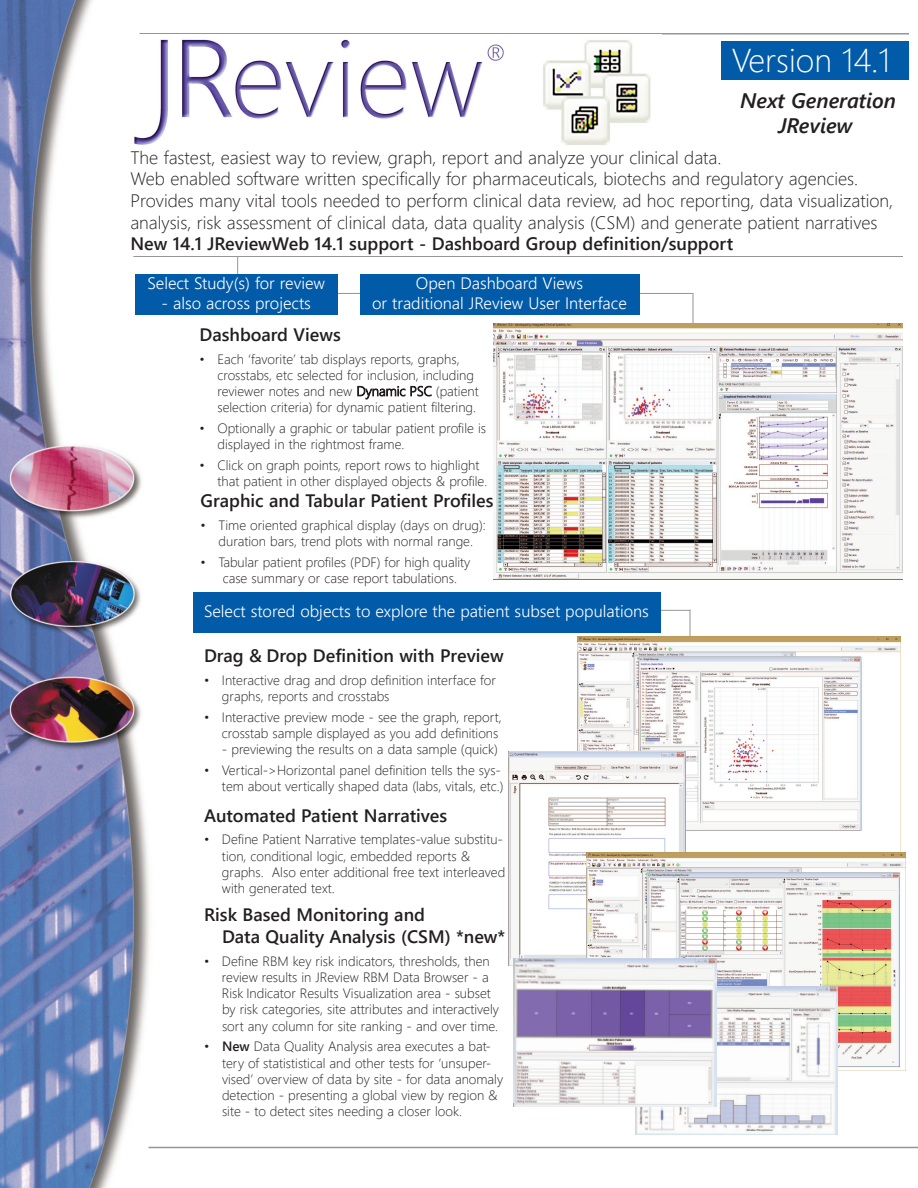
<style>
.page{position:relative;width:918px;height:1188px;background:#fff}
.page>*{position:absolute;margin:0;border:0;box-sizing:border-box;transform-origin:0 0}
.t1{font:300 33px "Segoe UI";color:#fff}
.t2{font:italic 600 21px/25.2px "Segoe UI";color:#231f20;text-align:center}
.t3{font:300 18px/21.6px "Segoe UI";color:#231f20}
.t4{font:600 18px/21.6px "Segoe UI";color:#231f20}
.t5{font:300 16.5px/19.8px "Segoe UI";color:#fff;text-align:center}
.t6{font:300 13.5px/16.2px "Segoe UI";color:#231f20}
.s1{font-weight:600}
</style>
<div class="page">
<img style="left:0;top:0;width:171px;height:1188px">
<div style="left:721px;top:41px;width:188px;height:39px;background:#015ba9"></div>
<hr style="left:148px;top:1147px;width:770px;height:1px;background:#939598">
<hr style="left:140px;top:33px;width:769px;height:1px;background:#939598">
<img style="left:127px;top:34px;width:524px;height:119px">
<hr style="left:134px;top:256px;width:769px;height:1px;background:#939598">
<svg style="left:338px;top:293px;width:22px;height:1px"></svg>
<hr style="left:592px;top:293px;width:101px;height:1px;background:#939598">
<hr style="left:693px;top:293px;width:1px;height:49px;background:#939598">
<hr style="left:595px;top:610px;width:95px;height:1px;background:#939598">
<hr style="left:690px;top:610px;width:1px;height:44px;background:#939598">
<svg style="left:237px;top:257px;width:1px;height:17px"></svg>
<div style="left:135px;top:274px;width:203px;height:41px;background:#015ba9"></div>
<div style="left:360px;top:274px;width:279px;height:41px;background:#015ba9"></div>
<img style="left:494px;top:323px;width:408px;height:256px">
<div style="left:194px;top:592px;width:467px;height:41px;background:#015ba9"></div>
<img style="left:577px;top:637px;width:324px;height:216px">
<img style="left:509px;top:752px;width:177px;height:214px">
<img style="left:586px;top:853px;width:319px;height:218px">
<img style="left:635px;top:987px;width:203px;height:148px">
<img style="left:514px;top:958px;width:203px;height:149px">
<h1 class="t1" style="left:732px;top:36px;width:160px">Version 14.1</h1>
<h2 class="t2" style="left:740px;top:86px;width:157px">Next Generation<br>JReview</h2>
<p class="t3" style="left:130px;top:146px;width:764px">The fastest, easiest way to review, graph, report and analyze your clinical data.<br>Web enabled software written specifically for pharmaceuticals, biotechs and regulatory agencies.<br>Provides many vital tools needed to perform clinical data review, ad hoc reporting, data visualization, analysis, risk assessment of clinical data, data quality analysis (CSM) and generate patient narratives</p>
<h3 class="t4" style="left:130px;top:232px;width:604px">New 14.1 JReviewWeb 14.1 support - Dashboard Group definition/support</h3>
<p class="t5" style="left:147px;top:272px;width:179px">Select Study(s) for review</p>
<p class="t5" style="left:162px;top:292px;width:151px">- also across projects</p>
<p class="t5" style="left:372px;top:272px;width:256px">Open Dashboard Views<br>or traditional JReview User Interface</p>
<h3 class="t4" style="left:200px;top:323px;width:143px">Dashboard Views</h3>
<p class="t6" style="left:217px;top:350px;width:263px;text-indent:-18px">• Each ‘favorite’ tab displays reports, graphs, crosstabs, etc selected for inclusion, including reviewer notes and new Dynamic PSC (patient selection criteria) for dynamic patient filtering.</p>
<p class="t6" style="left:217px;top:419px;width:270px;text-indent:-18px">• Optionally a graphic or tabular patient profile is displayed in the rightmost frame.</p>
<p class="t6" style="left:217px;top:456px;width:271px;text-indent:-18px">• Click on graph points, report rows to highlight that patient in other displayed objects &amp; profile.</p>
<h3 class="t4" style="left:201px;top:489px;width:294px">Graphic and Tabular Patient Profiles</h3>
<p class="t6" style="left:201px;top:516px;width:287px;text-align:center">• Time oriented graphical display (days on drug): duration bars, trend plots with normal range.</p>
<p class="t6" style="left:223px;top:553px;width:249px;text-indent:-22px">• Tabular patient profiles (PDF) for high quality case summary or case report tabulations.</p>
<p class="t5" style="left:204px;top:600px;width:446px">Select stored objects to explore the patient subset populations</p>
<h3 class="t4" style="left:204px;top:644px;width:301px">Drag &amp; Drop Definition with Preview</h3>
<p class="t6" style="left:222px;top:671px;width:276px;text-indent:-18px">• Interactive drag and drop definition interface for graphs, reports and crosstabs</p>
<p class="t6" style="left:204px;top:708px;width:299px;text-align:right">• Interactive preview mode - see the graph, report, crosstab sample displayed as you add definitions</p>
<p class="t6" style="left:222px;top:741px;width:278px">- previewing the results on a data sample (quick)</p>
<p class="t6" style="left:204px;top:761px;width:301px;text-align:right">• Vertical-&gt;Horizontal panel definition tells the sys&shy;tem about vertically shaped data (labs, vitals, etc.)</p>
<h3 class="t4" style="left:204px;top:803px;width:245px">Automated Patient Narratives</h3>
<p class="t6" style="left:222px;top:831px;width:285px;text-indent:-18px">• Define Patient Narrative templates-value substitu&shy;tion, conditional logic, embedded reports &amp; graphs. Also enter additional free text interleaved with generated text.</p>
<h3 class="t4" style="left:222px;top:903px;width:285px;text-indent:-18px">Risk Based Monitoring and<br>Data Quality Analysis (CSM) *new*</h3>
<p class="t6" style="left:222px;top:952px;width:279px;text-indent:-18px">• Define RBM key risk indicators, thresholds, then review results in JReview RBM Data Browser - a Risk Indicator Results Visualization area - subset by risk categories, site attributes and interactively sort any column for site ranking - and over time.</p>
<p class="t6" style="left:222px;top:1038px;width:283px;text-indent:-18px">• <span class="s1">New</span> Data Quality Analysis area executes a bat&shy;tery of statististical and other tests for ‘unsuper&shy;vised’ overview of data by site - for data anomaly detection - presenting a global view by region &amp; site - to detect sites needing a closer look.</p>
</div>
